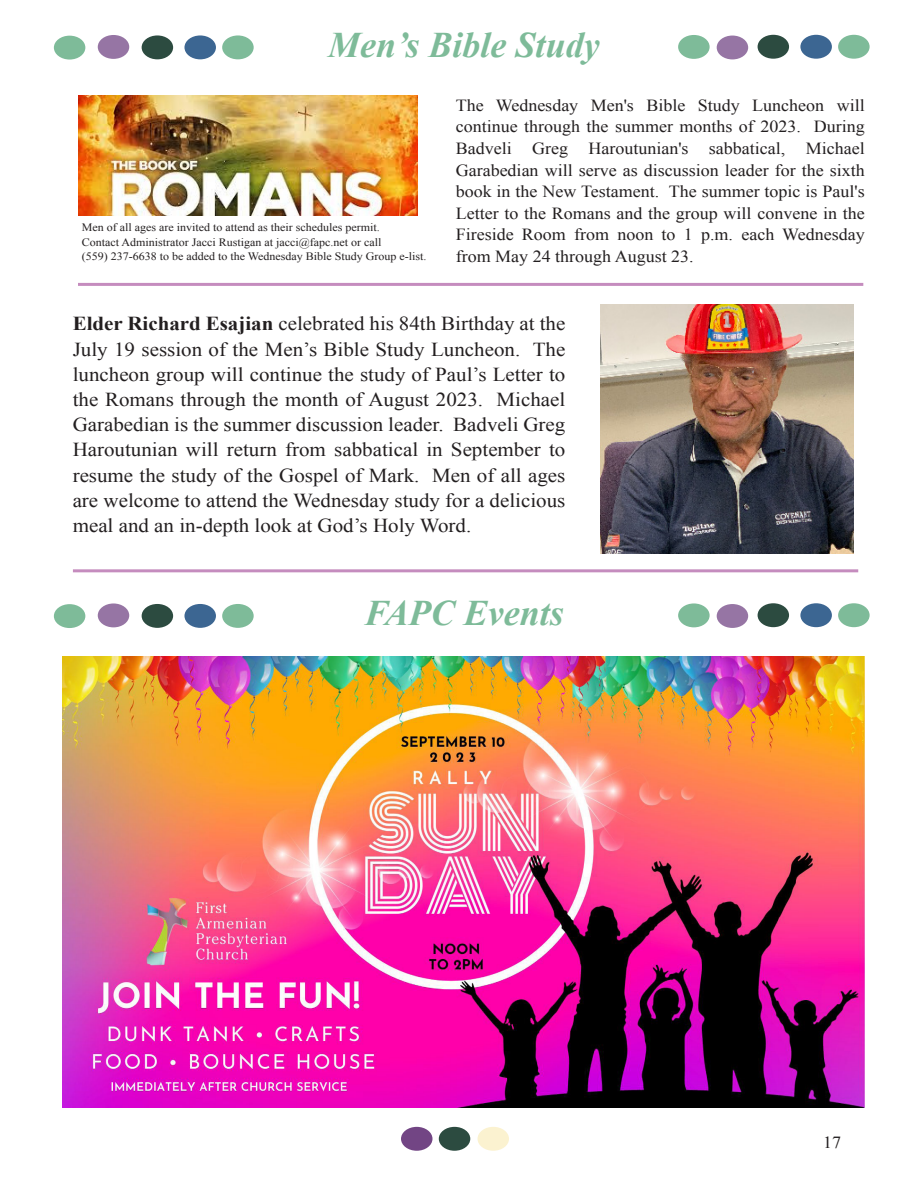
<style>
.page{position:relative;width:918px;height:1188px;background:#fff}
.page>*{position:absolute;margin:0;border:0;box-sizing:border-box;transform-origin:0 0}
.Mosaix_Article{font:italic 700 36px "Times New Roman";color:#7ebb99}
.Mosaix_Article-2{font:19.8px/25.2px "Times New Roman";color:#231f20;text-align:justify;scale:1.06 1}
.Mosaix_Article-3{font:16.95px/21.6px "Times New Roman";color:#231f20;text-align:justify;scale:1.06 1}
.Mosaix_Article-4{font:11.25px/14.4px "Times New Roman";color:#231f20;scale:1.06 1}
.s1{font-weight:700}
</style>
<div class="page">
<div style="left:401px;top:1127px;width:31px;height:24px;background:#724584;border-radius:50%"></div>
<div style="left:478px;top:1127px;width:31px;height:24px;background:#fbf2d0;border-radius:50%"></div>
<div style="left:439px;top:1127px;width:31px;height:24px;background:#2c4b40;border-radius:50%"></div>
<img style="left:78px;top:95px;width:339px;height:121px">
<hr style="left:78px;top:283px;width:785px;height:3px;background:#c58cbe">
<hr style="left:73px;top:569px;width:785px;height:3px;background:#c58cbe">
<img style="left:601px;top:304px;width:252px;height:250px">
<img style="left:62px;top:657px;width:802px;height:451px">
<div style="left:142px;top:35px;width:31px;height:24px;background:#2c4b40;border-radius:50%"></div>
<div style="left:222px;top:35px;width:32px;height:24px;background:#7ebb99;border-radius:50%"></div>
<div style="left:184px;top:35px;width:32px;height:24px;background:#3c6692;border-radius:50%"></div>
<div style="left:142px;top:604px;width:31px;height:24px;background:#2c4b40;border-radius:50%"></div>
<div style="left:222px;top:604px;width:32px;height:24px;background:#7ebb99;border-radius:50%"></div>
<div style="left:184px;top:604px;width:32px;height:24px;background:#3c6692;border-radius:50%"></div>
<div style="left:54px;top:36px;width:31px;height:24px;background:#7ebb99;border-radius:50%"></div>
<div style="left:54px;top:604px;width:31px;height:24px;background:#7ebb99;border-radius:50%"></div>
<div style="left:98px;top:35px;width:31px;height:24px;background:#9675a4;border-radius:50%"></div>
<div style="left:98px;top:603px;width:31px;height:24px;background:#9675a4;border-radius:50%"></div>
<div style="left:758px;top:35px;width:31px;height:24px;background:#2c4b40;border-radius:50%"></div>
<div style="left:838px;top:35px;width:32px;height:24px;background:#7ebb99;border-radius:50%"></div>
<div style="left:800px;top:35px;width:32px;height:24px;background:#3c6692;border-radius:50%"></div>
<div style="left:758px;top:603px;width:31px;height:24px;background:#2c4b40;border-radius:50%"></div>
<div style="left:838px;top:603px;width:32px;height:24px;background:#7ebb99;border-radius:50%"></div>
<div style="left:800px;top:603px;width:32px;height:24px;background:#3c6692;border-radius:50%"></div>
<div style="left:678px;top:35px;width:32px;height:24px;background:#7ebb99;border-radius:50%"></div>
<div style="left:678px;top:603px;width:32px;height:24px;background:#7ebb99;border-radius:50%"></div>
<div style="left:717px;top:36px;width:31px;height:23px;background:#9675a4;border-radius:50%"></div>
<div style="left:717px;top:604px;width:31px;height:24px;background:#9675a4;border-radius:50%"></div>
<p class="Mosaix_Article" style="left:328px;top:20px;width:273px">Men’s Bible Study</p>
<p class="Mosaix_Article-4" style="left:82px;top:220px;width:327px">Men of all ages are invited to attend as their schedules permit.<br>Contact Administrator Jacci Rustigan at jacci@fapc.net or call<br>(559) 237-6638 to be added to the Wednesday Bible Study Group e-list.</p>
<p class="Mosaix_Article-3" style="left:456px;top:94px;width:387px">The Wednesday Men's Bible Study Luncheon will continue through the summer months of 2023. During Badveli Greg Haroutunian's sabbatical, Michael Garabedian will serve as discussion leader for the sixth book in the New Testament. The summer topic is Paul's Letter to the Romans and the group will convene in the Fireside Room from noon to 1 p.m. each Wednesday from May 24 through August 23.</p>
<p class="Mosaix_Article-2" style="left:73px;top:311px;width:466px"><span class="s1">Elder Richard Esajian</span> celebrated his 84th Birthday at the July 19 session of the Men’s Bible Study Luncheon. The luncheon group will continue the study of Paul’s Letter to the Romans through the month of August 2023. Michael Garabedian is the summer discussion leader. Badveli Greg Haroutunian will return from sabbatical in September to resume the study of the Gospel of Mark. Men of all ages are welcome to attend the Wednesday study for a delicious meal and an in-depth look at God’s Holy Word.</p>
<p class="Mosaix_Article" style="left:364px;top:588px;width:201px">FAPC Events</p>
<p class="Mosaix_Article-3" style="left:823px;top:1131px;width:18px">17</p>
</div>
